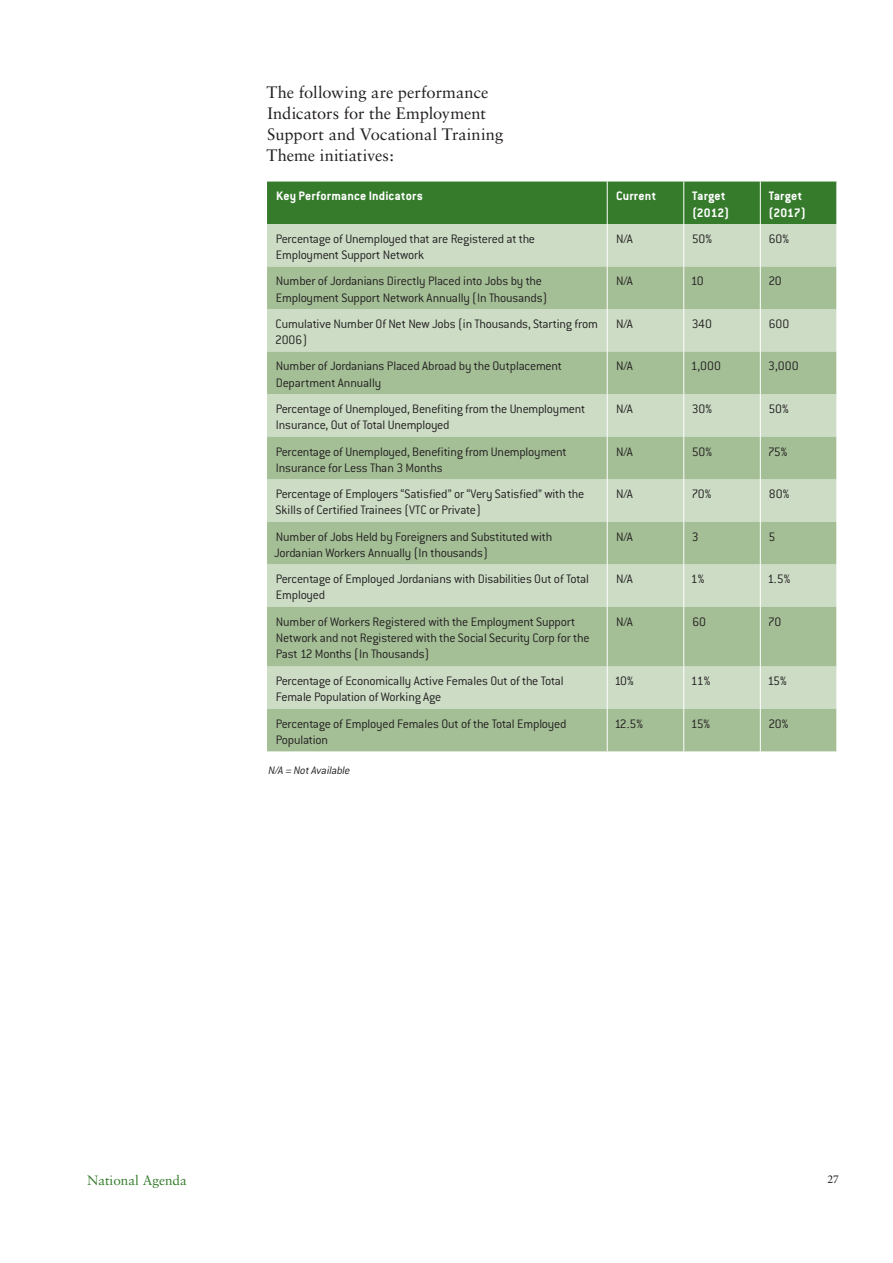
<style>
.page{position:relative;width:893px;height:1263px;background:#fff}
.page>*{position:absolute;margin:0;border:0;box-sizing:border-box;transform-origin:0 0}
.t1{font:16.5px/21px "Sabon";color:#231f20}
.t2{font:300 13.5px/16.2px "Conduit ITC";letter-spacing:-.015em;color:#231f20}
.t3{font:700 13.5px/16.2px "Conduit ITC";letter-spacing:.01em;color:#fff}
.t4{font:13.5px "Sabon";color:#357b2b}
.t5{font:italic 300 12px "Conduit ITC";color:#231f20}
.t6{font:12px "Minion Pro";color:#231f20}
</style>
<div class="page">
<div style="left:267px;top:182px;width:569px;height:42px;background:#357b2b"></div>
<div style="left:267px;top:224px;width:569px;height:43px;background:#ccdcc5"></div>
<svg style="left:267px;top:267px;width:569px;height:484px;background:#b5cbaa"></svg>
<hr style="left:607px;top:182px;width:1px;height:42px;background:#fff">
<hr style="left:683px;top:182px;width:1px;height:42px;background:#fff">
<hr style="left:760px;top:182px;width:1px;height:42px;background:#fff">
<hr style="left:607px;top:224px;width:1px;height:43px;background:#fff">
<hr style="left:683px;top:224px;width:1px;height:43px;background:#fff">
<hr style="left:760px;top:224px;width:1px;height:43px;background:#fff">
<hr style="left:607px;top:267px;width:1px;height:42px;background:#fff">
<hr style="left:683px;top:267px;width:1px;height:42px;background:#fff">
<hr style="left:760px;top:267px;width:1px;height:42px;background:#fff">
<hr style="left:607px;top:309px;width:1px;height:43px;background:#fff">
<hr style="left:683px;top:309px;width:1px;height:43px;background:#fff">
<hr style="left:760px;top:309px;width:1px;height:43px;background:#fff">
<hr style="left:607px;top:352px;width:1px;height:42px;background:#fff">
<hr style="left:683px;top:352px;width:1px;height:42px;background:#fff">
<hr style="left:760px;top:352px;width:1px;height:42px;background:#fff">
<hr style="left:607px;top:394px;width:1px;height:43px;background:#fff">
<hr style="left:683px;top:394px;width:1px;height:43px;background:#fff">
<hr style="left:760px;top:394px;width:1px;height:43px;background:#fff">
<hr style="left:607px;top:437px;width:1px;height:42px;background:#fff">
<hr style="left:683px;top:437px;width:1px;height:42px;background:#fff">
<hr style="left:760px;top:437px;width:1px;height:42px;background:#fff">
<hr style="left:607px;top:479px;width:1px;height:43px;background:#fff">
<hr style="left:683px;top:479px;width:1px;height:43px;background:#fff">
<hr style="left:760px;top:479px;width:1px;height:43px;background:#fff">
<hr style="left:607px;top:522px;width:1px;height:42px;background:#fff">
<hr style="left:683px;top:522px;width:1px;height:42px;background:#fff">
<hr style="left:760px;top:522px;width:1px;height:42px;background:#fff">
<hr style="left:607px;top:564px;width:1px;height:43px;background:#fff">
<hr style="left:683px;top:564px;width:1px;height:43px;background:#fff">
<hr style="left:760px;top:564px;width:1px;height:43px;background:#fff">
<hr style="left:607px;top:607px;width:1px;height:59px;background:#fff">
<hr style="left:683px;top:607px;width:1px;height:59px;background:#fff">
<hr style="left:760px;top:607px;width:1px;height:59px;background:#fff">
<hr style="left:607px;top:666px;width:1px;height:43px;background:#fff">
<hr style="left:683px;top:666px;width:1px;height:43px;background:#fff">
<hr style="left:760px;top:666px;width:1px;height:43px;background:#fff">
<hr style="left:607px;top:709px;width:1px;height:42px;background:#fff">
<hr style="left:683px;top:709px;width:1px;height:42px;background:#fff">
<hr style="left:760px;top:709px;width:1px;height:42px;background:#fff">
<p class="t1" style="left:266px;top:81px;width:238px">The following are performance<br>Indicators for the Employment<br>Support and Vocational Training<br>Theme initiatives:</p>
<p class="t3" style="left:276px;top:188px;width:148px">Key Performance Indicators</p>
<p class="t3" style="left:616px;top:188px;width:42px">Current</p>
<p class="t3" style="left:692px;top:188px;width:38px">Target (2012)</p>
<p class="t3" style="left:769px;top:188px;width:38px">Target (2017)</p>
<p class="t2" style="left:276px;top:231px;width:261px">Percentage of Unemployed that are Registered at the<br>Employment Support Network</p>
<p class="t2" style="left:616px;top:231px;width:18px">N/A</p>
<p class="t2" style="left:692px;top:231px;width:22px">50%</p>
<p class="t2" style="left:769px;top:231px;width:22px">60%</p>
<p class="t2" style="left:276px;top:273px;width:273px">Number of Jordanians Directly Placed into Jobs by the<br>Employment Support Network Annually (In Thousands)</p>
<p class="t2" style="left:616px;top:273px;width:18px">N/A</p>
<p class="t2" style="left:691px;top:273px;width:14px">10</p>
<p class="t2" style="left:768px;top:273px;width:15px">20</p>
<p class="t2" style="left:275px;top:316px;width:324px">Cumulative Number Of Net New Jobs (in Thousands, Starting from<br>2006)</p>
<p class="t2" style="left:616px;top:316px;width:18px">N/A</p>
<p class="t2" style="left:692px;top:316px;width:22px">340</p>
<p class="t2" style="left:769px;top:316px;width:22px">600</p>
<p class="t2" style="left:276px;top:358px;width:288px">Number of Jordanians Placed Abroad by the Outplacement<br>Department Annually</p>
<p class="t2" style="left:616px;top:358px;width:18px">N/A</p>
<p class="t2" style="left:691px;top:358px;width:32px">1,000</p>
<p class="t2" style="left:768px;top:358px;width:32px">3,000</p>
<p class="t2" style="left:276px;top:401px;width:311px">Percentage of Unemployed, Benefiting from the Unemployment<br>Insurance, Out of Total Unemployed</p>
<p class="t2" style="left:616px;top:401px;width:18px">N/A</p>
<p class="t2" style="left:692px;top:401px;width:22px">30%</p>
<p class="t2" style="left:768px;top:401px;width:22px">50%</p>
<p class="t2" style="left:276px;top:443px;width:292px">Percentage of Unemployed, Benefiting from Unemployment<br>Insurance for Less Than 3 Months</p>
<p class="t2" style="left:616px;top:443px;width:18px">N/A</p>
<p class="t2" style="left:692px;top:443px;width:22px">50%</p>
<p class="t2" style="left:768px;top:443px;width:21px">75%</p>
<p class="t2" style="left:276px;top:486px;width:310px">Percentage of Employers “Satisfied” or “Very Satisfied” with the<br>Skills of Certified Trainees (VTC or Private)</p>
<p class="t2" style="left:616px;top:486px;width:18px">N/A</p>
<p class="t2" style="left:691px;top:486px;width:21px">70%</p>
<p class="t2" style="left:769px;top:486px;width:22px">80%</p>
<p class="t2" style="left:274px;top:528px;width:279px">Number of Jobs Held by Foreigners and Substituted with<br>Jordanian Workers Annually (In thousands)</p>
<p class="t2" style="left:616px;top:528px;width:18px">N/A</p>
<p class="t2" style="left:692px;top:528px;width:8px">3</p>
<p class="t2" style="left:768px;top:528px;width:8px">5</p>
<p class="t2" style="left:276px;top:571px;width:315px">Percentage of Employed Jordanians with Disabilities Out of Total<br>Employed</p>
<p class="t2" style="left:616px;top:571px;width:18px">N/A</p>
<p class="t2" style="left:691px;top:571px;width:15px">1%</p>
<p class="t2" style="left:767px;top:571px;width:24px">1.5%</p>
<p class="t2" style="left:276px;top:613px;width:315px">Number of Workers Registered with the Employment Support<br>Network and not Registered with the Social Security Corp for the<br>Past 12 Months (In Thousands)</p>
<p class="t2" style="left:616px;top:613px;width:18px">N/A</p>
<p class="t2" style="left:692px;top:613px;width:15px">60</p>
<p class="t2" style="left:768px;top:613px;width:15px">70</p>
<p class="t2" style="left:276px;top:673px;width:289px">Percentage of Economically Active Females Out of the Total<br>Female Population of Working Age</p>
<p class="t2" style="left:614px;top:673px;width:21px">10%</p>
<p class="t2" style="left:691px;top:673px;width:21px">11%</p>
<p class="t2" style="left:767px;top:673px;width:21px">15%</p>
<p class="t2" style="left:276px;top:715px;width:292px">Percentage of Employed Females Out of the Total Employed<br>Population</p>
<p class="t2" style="left:614px;top:715px;width:30px">12.5%</p>
<p class="t2" style="left:691px;top:715px;width:21px">15%</p>
<p class="t2" style="left:768px;top:715px;width:22px">20%</p>
<p class="t5" style="left:268px;top:764px;width:86px">N/A = NotAvailable</p>
<p class="t4" style="left:87px;top:1172px;width:101px">National Agenda</p>
<p class="t6" style="left:827px;top:1172px;width:13px">27</p>
</div>
